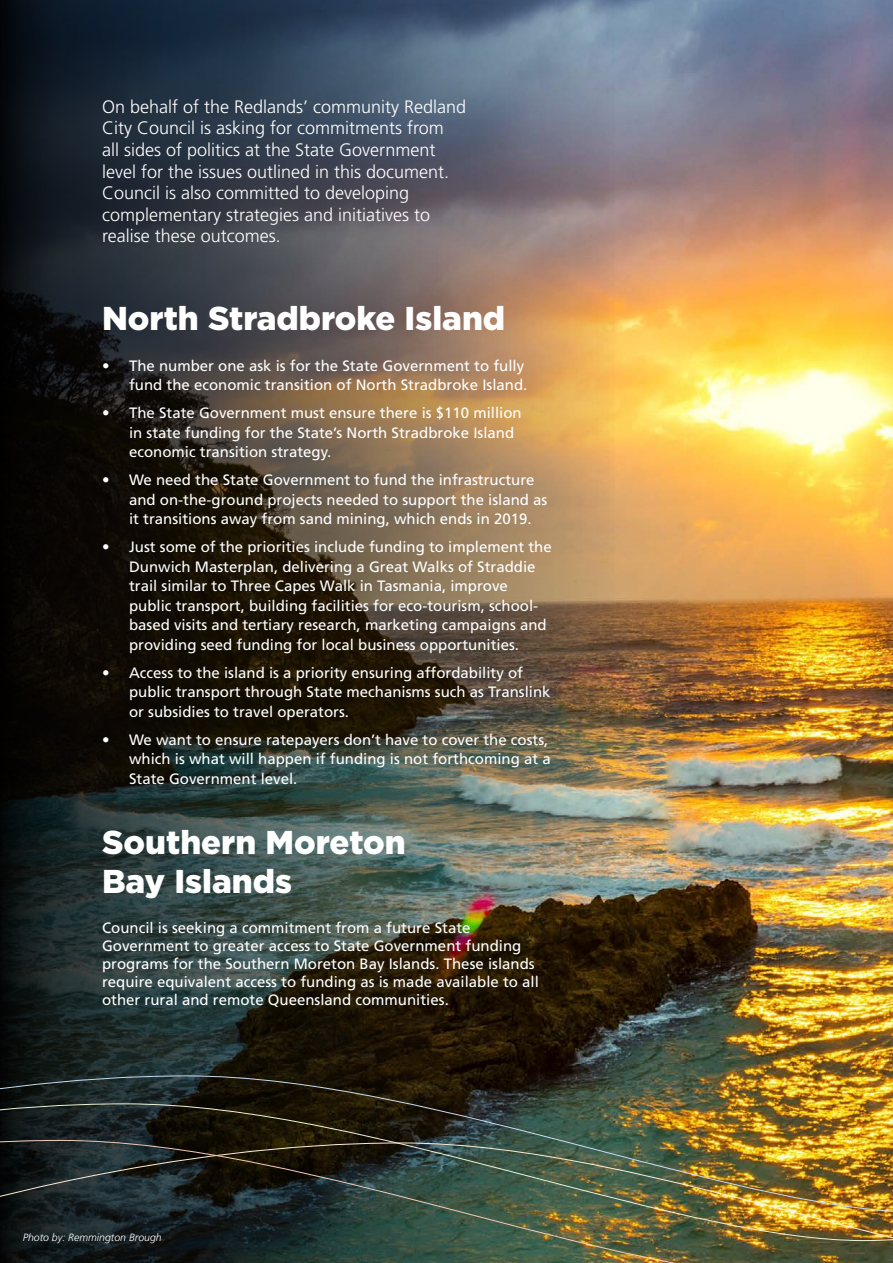
<style>
.page{position:relative;width:893px;height:1263px;background:#fff}
.page>*{position:absolute;margin:0;border:0;box-sizing:border-box;transform-origin:0 0}
.t1{font:900 33px/39.6px "Gotham";color:#fff}
.t2{font:300 18px/21.6px "Frutiger LT";color:#fff}
.t3{font:15px/19.5px "Frutiger LT";color:#fff}
.t4{font:italic 300 10.5px "Frutiger LT";color:#fff}
</style>
<div class="page">
<img style="left:614px;top:0;width:279px;height:1075px">
<img style="left:0;top:0;width:614px;height:1075px">
<img style="left:0;top:1075px;width:893px;height:65px">
<img style="left:0;top:1140px;width:893px;height:123px">
<p class="t2" style="left:102px;top:96px;width:366px">On behalf of the Redlands’ community Redland City Council is asking for commitments from<br>all sides of politics at the State Government level for the issues outlined in this document.<br>Council is also committed to developing complementary strategies and initiatives to realise these outcomes.</p>
<h1 class="t1" style="left:102px;top:298px;width:405px">North Stradbroke Island</h1>
<p class="t3" style="left:102px;top:356px;width:427px;text-align:right">• The number one ask is for the State Government to fully fund the economic transition of North Stradbroke Island.</p>
<p class="t3" style="left:129px;top:403px;width:394px;text-indent:-27px">• The State Government must ensure there is $110 million in state funding for the State’s North Stradbroke Island economic transition strategy.</p>
<p class="t3" style="left:129px;top:470px;width:420px;text-indent:-27px">• We need the State Government to fund the infrastructure and on-the-ground projects needed to support the island as it transitions away from sand mining, which ends in 2019.</p>
<p class="t3" style="left:129px;top:537px;width:424px;text-indent:-27px">• Just some of the priorities include funding to implement the Dunwich Masterplan, delivering a Great Walks of Straddie trail similar to Three Capes Walk in Tasmania, improve public transport, building facilities for eco-tourism, school&shy;based visits and tertiary research, marketing campaigns and providing seed funding for local business opportunities.</p>
<p class="t3" style="left:129px;top:663px;width:423px;text-indent:-27px">• Access to the island is a priority ensuring affordability of public transport through State mechanisms such as Translink or subsidies to travel operators.</p>
<p class="t3" style="left:129px;top:730px;width:423px;text-indent:-27px">• We want to ensure ratepayers don’t have to cover the costs, which is what will happen if funding is not forthcoming at a<br>State Government level.</p>
<h1 class="t1" style="left:102px;top:822px;width:305px">Southern Moreton<br>Bay Islands</h1>
<p class="t3" style="left:102px;top:919px;width:438px;line-height:18px">Council is seeking a commitment from a future State Government to greater access to State Government funding programs for the Southern Moreton Bay Islands. These islands require equivalent access to funding as is made available to all other rural and remote Queensland communities.</p>
<p class="t4" style="left:23px;top:1231px;width:140px">Photo by: Remmington Brough</p>
</div>
